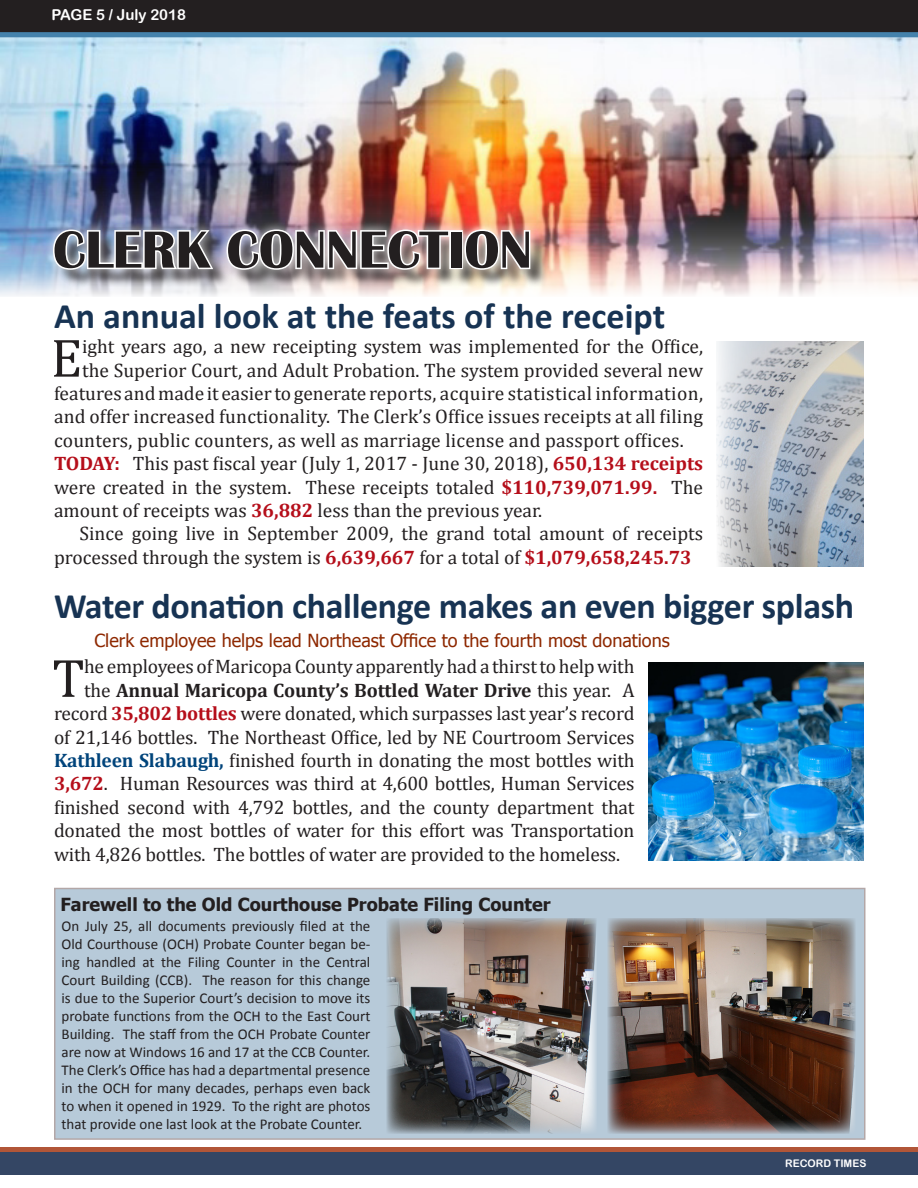
<style>
.page{position:relative;width:918px;height:1188px;background:#fff}
.page>*{position:absolute;margin:0;border:0;box-sizing:border-box;transform-origin:0 0}
.t1{font:54.6px "Cambria";color:#231f20}
.t2{font:700 54px "Britannic";color:#231f20}
.t3{font:700 36px "Calibri";letter-spacing:-.01em;color:#173353}
.t4{font:19.5px/23.4px "Cambria";letter-spacing:-.01em;color:#231f20;text-align:justify}
.t5{font:19.5px "Cambria";letter-spacing:.01em;color:#231f20}
.t6{font:700 19.5px "Cambria";letter-spacing:-.01em;color:#231f20}
.t7{font:18px "Tahoma";color:#8e2800}
.t8{font:700 18px "Tahoma";color:#231f20}
.t9{font:15px/18px "Calibri";color:#231f20;text-align:justify}
.t10{font:15px "Arial Rounded MT Bold";color:#fff}
.t11{font:10.5px "Arial Rounded MT Bold";color:#fff}
.s1{font-weight:700;color:#b50e1a}
.s2{font-weight:400}
.s3{font-weight:700;color:#00447b}
</style>
<div class="page">
<div style="left:54px;top:888px;width:812px;height:252px;background:#b7cad9"></div>
<img style="left:0;top:37px;width:918px;height:259px">
<svg style="left:0;top:0;width:918px;height:37px;background:#272c32"></svg>
<div style="left:56px;top:232px;width:493px;height:56px;background:#231f20;opacity:.75"></div>
<div style="left:44px;top:220px;width:496px;height:59px;background:#fff;opacity:.75"></div>
<svg style="left:52px;top:227px;width:164px;height:44px"></svg>
<svg style="left:225px;top:228px;width:226px;height:43px"></svg>
<div style="left:449px;top:230px;width:14px;height:39px;border:3px solid #fff"></div>
<svg style="left:463px;top:228px;width:69px;height:43px"></svg>
<div style="left:0;top:1152px;width:918px;height:22px;background:#344664"></div>
<hr style="left:0;top:1148px;width:918px;height:4px;background:#b15638">
<img style="left:717px;top:341px;width:146px;height:226px">
<img style="left:648px;top:662px;width:216px;height:199px">
<img style="left:608px;top:918px;width:247px;height:216px">
<img style="left:387px;top:918px;width:209px;height:216px">
<p class="t10" style="left:51px;top:6px;width:136px">PAGE 5 / July 2018</p>
<h2 class="t2" style="left:53px;top:219px;width:480px">CLERK CONNECTION</h2>
<p class="t3" style="left:54px;top:294px;width:613px">An annual look at the feats of the receipt</p>
<p class="t1" style="left:51px;top:326px;width:33px">E</p>
<p class="t4" style="left:82px;top:335px;width:622px">ight years ago, a new receipting system was implemented for the Office,</p>
<p class="t4" style="left:82px;top:358px;width:622px">the Superior Court, and Adult Probation. The system provided several new</p>
<p class="t4" style="left:54px;top:382px;width:651px">features and made it easier to generate reports, acquire statistical information,</p>
<p class="t5" style="left:54px;top:405px;width:651px">and offer increased functionality. The Clerk’s Office issues receipts at all filing</p>
<p class="t5" style="left:54px;top:429px;width:631px">counters, public counters, as well as marriage license and passport offices.</p>
<p class="t4" style="left:54px;top:452px;width:651px"><span class="s1">TODAY:</span> This past fiscal year (July 1, 2017 - June 30, 2018), <span class="s1">650,134 receipts </span>were created in the system. These receipts totaled <span class="s1">$110,739,071.99.</span> The amount of receipts was <span class="s1">36,882</span> less than the previous year.</p>
<p class="t4" style="left:54px;top:522px;width:651px;text-indent:26px">Since going live in September 2009, the grand total amount of receipts processed through the system is <span class="s1">6,639,667</span> for a total of <span class="s1">$1,079,658,245.73</span></p>
<p class="t3" style="left:54px;top:583px;width:802px">Water donation challenge makes an even bigger splash</p>
<p class="t1" style="left:52px;top:646px;width:34px">T</p>
<p class="t4" style="left:84px;top:655px;width:552px">he employees of Maricopa County apparently had a thirst to help with</p>
<p class="t7" style="left:94px;top:628px;width:577px">Clerk employee helps lead Northeast Office to the fourth most donations</p>
<p class="t6" style="left:84px;top:676px;width:552px"><span class="s2">the</span> Annual Maricopa County’s Bottled Water Drive <span class="s2">this year. A</span></p>
<p class="t4" style="left:54px;top:702px;width:582px">record <span class="s1">35,802 bottles</span> were donated, which surpasses last year’s record</p>
<p class="t4" style="left:54px;top:725px;width:582px">of 21,146 bottles. The Northeast Office, led by NE Courtroom Services</p>
<p class="t4" style="left:54px;top:749px;width:582px"><span class="s3">Kathleen Slabaugh,</span> finished fourth in donating the most bottles with</p>
<p class="t4" style="left:54px;top:772px;width:582px"><span class="s1">3,672</span>. Human Resources was third at 4,600 bottles, Human Services</p>
<p class="t4" style="left:54px;top:795px;width:582px">finished second with 4,792 bottles, and the county department that</p>
<p class="t4" style="left:54px;top:819px;width:582px">donated the most bottles of water for this effort was Transportation</p>
<p class="t4" style="left:54px;top:842px;width:568px">with 4,826 bottles. The bottles of water are provided to the homeless.</p>
<p class="t8" style="left:60px;top:892px;width:492px">Farewell to the Old Courthouse Probate Filing Counter</p>
<p class="t9" style="left:62px;top:917px;width:310px">On July 25, all documents previously filed at the Old Courthouse (OCH) Probate Counter began be&shy;ing handled at the Filing Counter in the Central Court Building (CCB). The reason for this change is due to the Superior Court’s decision to move its probate functions from the OCH to the East Court Building. The staff from the OCH Probate Counter are now at Windows 16 and 17 at the CCB Counter.<br>The Clerk’s Office has had a departmental presence in the OCH for many decades, perhaps even back to when it opened in 1929. To the right are photos that provide one last look at the Probate Counter.</p>
<p class="t11" style="left:785px;top:1157px;width:83px">RECORD TIMES</p>
</div>
